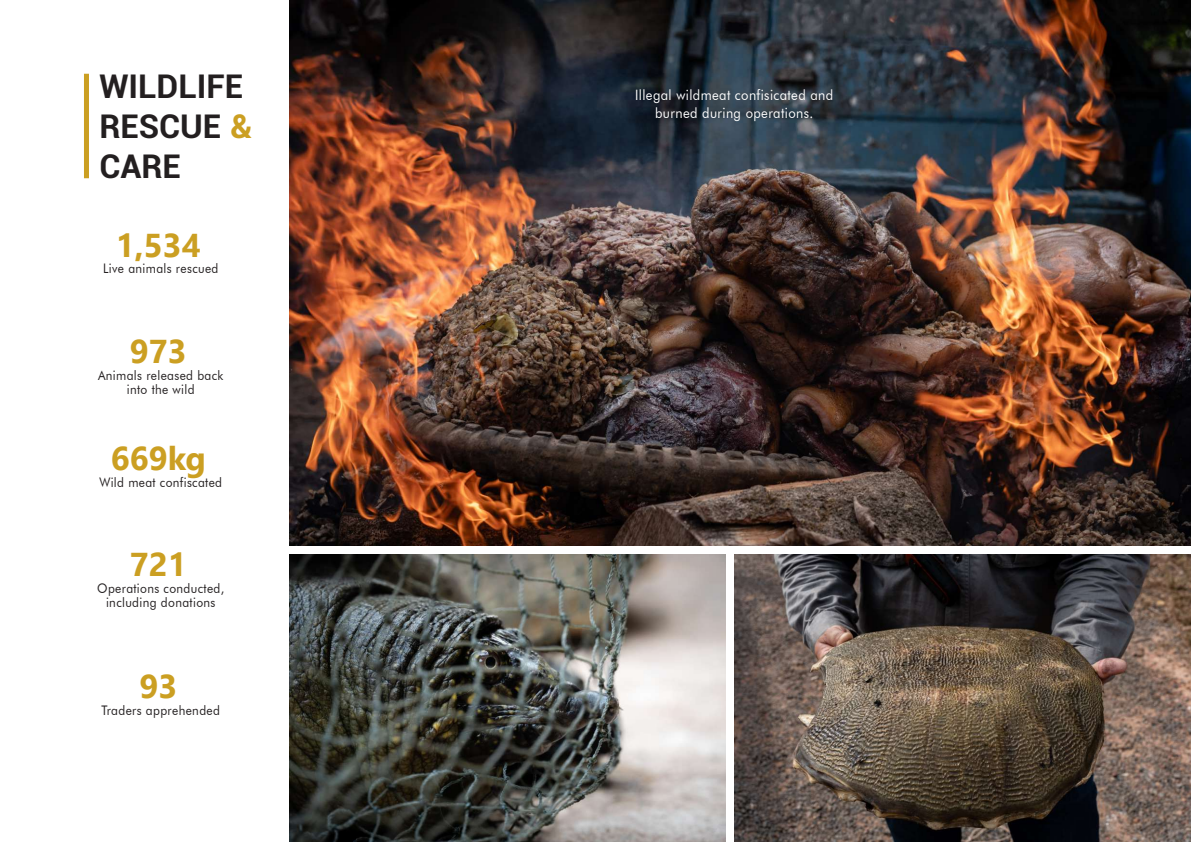
<style>
.page{position:relative;width:1191px;height:842px;background:#fff}
.page>*{position:absolute;margin:0;border:0;box-sizing:border-box;transform-origin:0 0}
.t1{font:33px/40px "i Kampuchea 0001 O'Chrov";color:#231f20}
.t2{font:700 33px "Khmer UI";color:#cb9f22}
.t3{font:14.3px/18px "Futura BT";letter-spacing:.03em;color:#fff;text-align:center;scale:.91 1}
.t4{font:13.2px/14px "Futura BT";letter-spacing:.03em;color:#231f20;text-align:center;scale:.91 1}
.s1{color:#cb9f22}
</style>
<div class="page">
<div style="left:84px;top:74px;width:5px;height:104px;background:#cb9f22"></div>
<img style="left:290px;top:0;width:901px;height:545px">
<img style="left:734px;top:555px;width:457px;height:287px">
<img style="left:290px;top:555px;width:435px;height:287px">
<h1 class="t1" style="left:99px;top:67px;width:154px">WILDLIFE<br>RESCUE <span class="s1">&amp;<br></span>CARE</h1>
<h1 class="t2" style="left:116px;top:226px;width:86px">1,534</h1>
<p class="t4" style="left:103px;top:262px;width:128px">Live animals rescued</p>
<h1 class="t2" style="left:130px;top:333px;width:58px">973</h1>
<p class="t4" style="left:98px;top:368px;width:139px">Animals released back into the wild</p>
<h1 class="t2" style="left:111px;top:439px;width:97px">669kg</h1>
<p class="t4" style="left:99px;top:475px;width:136px">Wild meat confiscated</p>
<h1 class="t2" style="left:130px;top:546px;width:58px">721</h1>
<p class="t4" style="left:97px;top:581px;width:141px">Operations conducted, including donations</p>
<h1 class="t2" style="left:139px;top:668px;width:39px">93</h1>
<p class="t4" style="left:101px;top:703px;width:132px">Traders apprehended</p>
<p class="t3" style="left:635px;top:86px;width:219px">Illegal wildmeat confisicated and burned during operations.</p>
</div>
